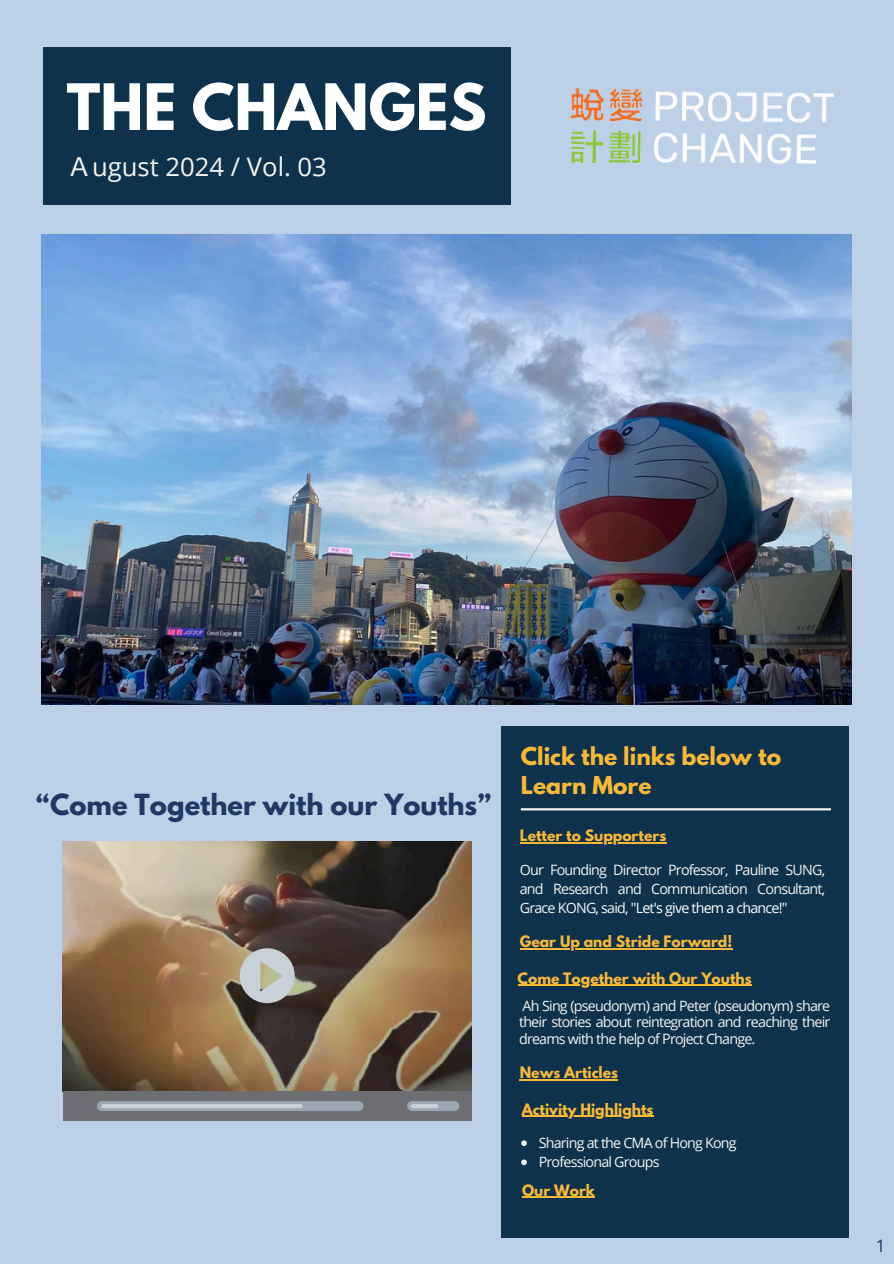
<style>
.page{position:relative;width:894px;height:1264px;background:#fff}
.page>*{position:absolute;margin:0;border:0;box-sizing:border-box;transform-origin:0 0}
.t1{font:700 56.55px "League Spartan";color:#fff}
.t2{font:700 25.8px "League Spartan";color:#1f3866}
.t3{font:25.65px "Open Sans";color:#f4f5f0}
.t4{font:700 21.75px/28.7px "League Spartan";color:#f9b937}
.t5{font:17.1px "Open Sans";color:#1f3866}
.t6{font:14.25px/19.2px "Open Sans";letter-spacing:-.055em;color:#f4f5f0;text-align:justify}
.t7{font:700 13.95px "League Spartan";color:#f9b937}
.s1{font-family:"Noto Sans CJ Ksc"}
.s2{color:#fff}
</style>
<div class="page">
<div style="left:0;top:0;width:893px;height:1263px;background:#bcd0e7"></div>
<div style="left:43px;top:47px;width:467px;height:158px;background:#0e324c"></div>
<img style="left:63px;top:841px;width:408px;height:250px">
<div style="left:63px;top:1091px;width:408px;height:29px;background:#6d6e71"></div>
<svg style="left:97px;top:1101px;width:362px;height:10px;background:#a0aab3"></svg>
<svg style="left:240px;top:948px;width:54px;height:55px"></svg>
<div style="left:501px;top:726px;width:347px;height:511px;background:#0e324c"></div>
<hr style="left:520px;top:808px;width:310px;height:2px;background:#f4f5f0">
<img style="left:42px;top:235px;width:809px;height:469px">
<img style="left:571px;top:88px;width:262px;height:76px">
<hr style="left:519px;top:842px;width:147px;height:1px;background:#f9b937">
<hr style="left:522px;top:1196px;width:72px;height:1px;background:#f9b937">
<svg style="left:521px;top:1140px;width:5px;height:5px"></svg>
<svg style="left:521px;top:1159px;width:5px;height:6px"></svg>
<hr style="left:521px;top:1115px;width:132px;height:1px;background:#f9b937">
<hr style="left:517px;top:984px;width:234px;height:1px;background:#f9b937">
<hr style="left:519px;top:1079px;width:99px;height:1px;background:#f9b937">
<hr style="left:519px;top:948px;width:213px;height:1px;background:#f9b937">
<p class="t1" style="left:66px;top:79px;width:421px">THE CHANGES</p>
<p class="t3" style="left:66px;top:148px;width:262px"><span class="s1">Ａ</span>ugust 2024 / Vol. 03</p>
<h1 class="t2" style="left:36px;top:791px;width:456px">“Come Together with our Youths”</h1>
<p class="t4" style="left:520px;top:744px;width:262px">Click the links below to<br>Learn More</p>
<p class="t7" style="left:519px;top:828px;width:148px">Letter to Supporters</p>
<p class="t6" style="left:519px;top:859px;width:307px">Our Founding Director Professor, Pauline SUNG, and Research and Communication Consultant, Grace KONG, said, "<span class="s2">Let's give them a chance!"</span></p>
<p class="t7" style="left:519px;top:934px;width:214px">Gear Up and Stride Forward!</p>
<p class="t7" style="left:517px;top:971px;width:235px">Come Together with Our Youths</p>
<p class="t6" style="left:519px;top:996px;width:313px;line-height:16.8px">Ah Sing (pseudonym) and Peter (pseudonym) share their stories about reintegration and reaching their dreams with the help of Project Change.</p>
<p class="t7" style="left:519px;top:1065px;width:100px">News Articles</p>
<p class="t7" style="left:521px;top:1101px;width:133px">Activity Highlights</p>
<p class="t6" style="left:538px;top:1133px;width:199px">Sharing at the CMA of Hong Kong</p>
<p class="t6" style="left:538px;top:1152px;width:122px">Professional Groups</p>
<p class="t7" style="left:522px;top:1182px;width:74px">Our Work</p>
<p class="t5" style="left:875px;top:1233px;width:11px">1</p>
</div>
